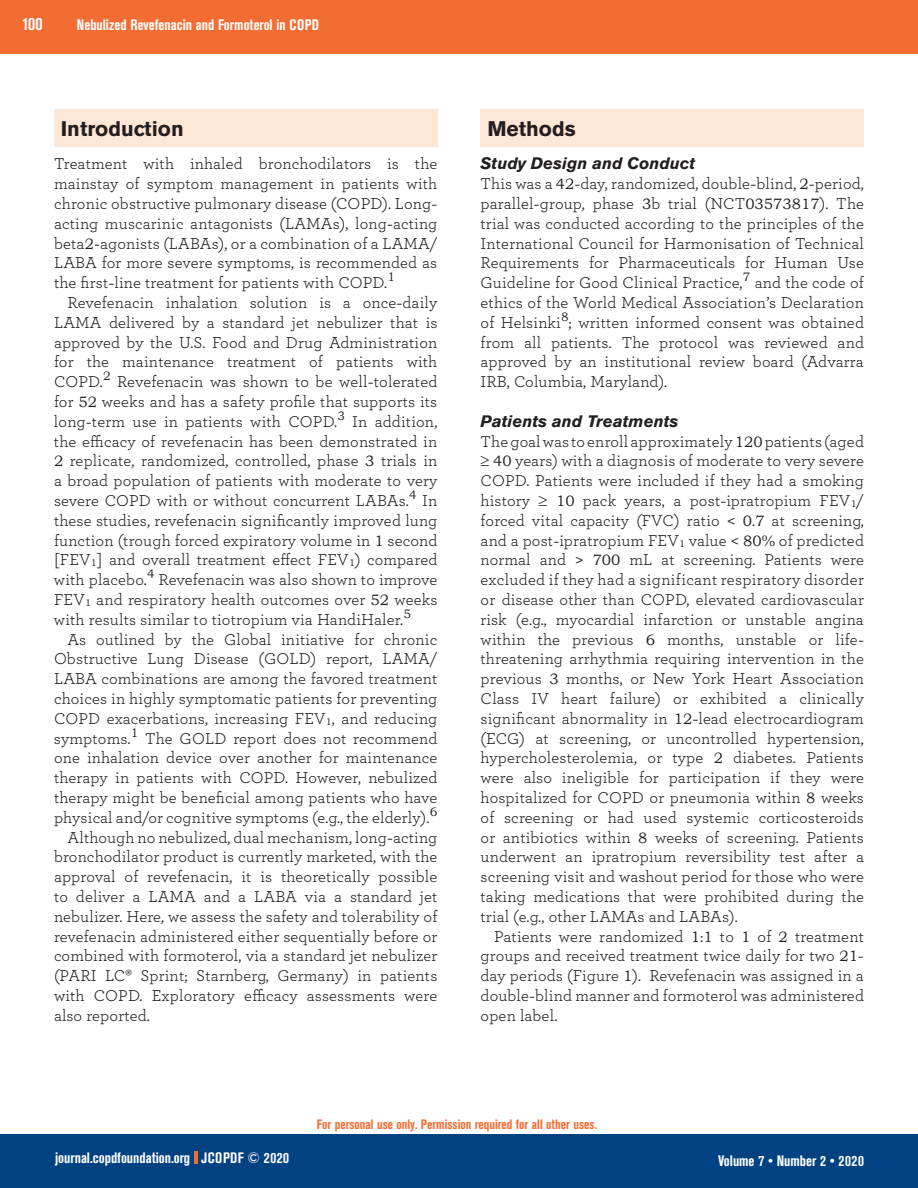
<style>
.page{position:relative;width:918px;height:1188px;background:#fff}
.page>*{position:absolute;margin:0;border:0;box-sizing:border-box;transform-origin:0 0}
.t1{font:700 21px "Akzidenz Grotesk BE";color:#231f20}
.t2{font:700 condensed 18px "Akzidenz Grotesk BE";color:#fff}
.t3{font:16.5px/19.8px "Breathe";letter-spacing:.01em;color:#231f20;text-align:justify}
.t4{font:italic 700 16.5px "Akzidenz Grotesk BQ";color:#231f20}
.t5{font:700 condensed 15px "Akzidenz Grotesk BE";color:#fff}
.t6{font:700 condensed 13.5px "Akzidenz Grotesk BE";color:#f36c32}
.s1{font-family:"Bookman Old Style";font-size:15px}
.s2{font-family:"Bookman Old Style";font-size:9.6px}
</style>
<div class="page">
<div style="left:0;top:1134px;width:918px;height:54px;background:#004282"></div>
<div style="left:0;top:0;width:918px;height:54px;background:#f36c32"></div>
<svg style="left:194px;top:1152px;width:3px;height:12px"></svg>
<div style="left:54px;top:109px;width:383px;height:38px;background:#fee7d4"></div>
<div style="left:481px;top:109px;width:383px;height:38px;background:#fee7d4"></div>
<p class="t2" style="left:22px;top:13px;width:22px">100</p>
<p class="t5" style="left:77px;top:16px;width:244px">Nebulized Revefenacin and Formoterol in COPD</p>
<p class="t1" style="left:61px;top:116px;width:124px">Introduction</p>
<p class="t3" style="left:54px;top:153px;width:385px">Treatment with inhaled bronchodilators is the mainstay of symptom management in patients with chronic obstructive pulmonary disease (COPD). Long&shy;acting muscarinic antagonists (LAMAs), long<span class="s1">-</span>acting beta<span class="s1">2-</span>agonists (LABAs), or a combination of a LAMA/ LABA for more severe symptoms, is recommended as the first<span class="s1">-</span>line treatment for patients with COPD.<sup>1</sup></p>
<p class="t3" style="left:54px;top:292px;width:385px;text-indent:14px">Revefenacin inhalation solution is a once<span class="s1">-</span>daily LAMA delivered by a standard jet nebulizer that is approved by the U.S. Food and Drug Administration for the maintenance treatment of patients with COPD.<sup>2</sup> Revefenacin was shown to be well<span class="s1">-</span>tolerated for <span class="s1">52</span> weeks and has a safety profile that supports its long<span class="s1">-</span>term use in patients with COPD.<sup>3</sup> In addition, the efficacy of revefenacin has been demonstrated in <span class="s1">2</span> replicate, randomized, controlled, phase <span class="s1">3</span> trials in a broad population of patients with moderate to very severe COPD with or without concurrent LABAs.<sup>4</sup> In these studies, revefenacin significantly improved lung function (trough forced expiratory volume in <span class="s1">1</span> second [FEV<span class="s2">1</span>] and overall treatment effect FEV<span class="s2">1</span>) compared with placebo.<sup>4</sup> Revefenacin was also shown to improve FEV<span class="s2">1</span> and respiratory health outcomes over <span class="s1">52</span> weeks with results similar to tiotropium via HandiHaler.<sup>5</sup></p>
<p class="t3" style="left:68px;top:628px;width:371px">As outlined by the Global initiative for chronic</p>
<p class="t3" style="left:54px;top:648px;width:385px">Obstructive Lung Disease (GOLD) report, LAMA/</p>
<p class="t3" style="left:54px;top:668px;width:385px">LABA combinations are among the favored treatment</p>
<p class="t3" style="left:54px;top:688px;width:385px">choices in highly symptomatic patients for preventing</p>
<p class="t3" style="left:54px;top:708px;width:385px">COPD exacerbations, increasing FEV<span class="s2">1</span>, and reducing</p>
<p class="t3" style="left:54px;top:727px;width:385px">symptoms.<sup>1</sup> The GOLD report does not recommend</p>
<p class="t3" style="left:54px;top:747px;width:385px">one inhalation device over another for maintenance</p>
<p class="t3" style="left:54px;top:767px;width:385px">therapy in patients with COPD. However, nebulized</p>
<p class="t3" style="left:54px;top:787px;width:385px">therapy might be beneficial among patients who have</p>
<p class="t3" style="left:54px;top:807px;width:385px">physical and/or cognitive symptoms (e.g., the elderly).<sup>6</sup></p>
<p class="t3" style="left:68px;top:826px;width:371px">Although no nebulized, dual mechanism, long<span class="s1">-</span>acting</p>
<p class="t3" style="left:54px;top:846px;width:385px">bronchodilator product is currently marketed, with the</p>
<p class="t3" style="left:54px;top:866px;width:385px">approval of revefenacin, it is theoretically possible</p>
<p class="t3" style="left:54px;top:886px;width:385px">to deliver a LAMA and a LABA via a standard jet</p>
<p class="t3" style="left:54px;top:906px;width:385px">nebulizer. Here, we assess the safety and tolerability of</p>
<p class="t3" style="left:54px;top:925px;width:385px">revefenacin administered either sequentially before or</p>
<p class="t3" style="left:54px;top:945px;width:385px">combined with formoterol, via a standard jet nebulizer</p>
<p class="t3" style="left:54px;top:965px;width:385px">(PARI LC® Sprint; Starnberg, Germany) in patients</p>
<p class="t3" style="left:54px;top:985px;width:385px">with COPD. Exploratory efficacy assessments were</p>
<p class="t3" style="left:54px;top:1005px;width:97px">also reported.</p>
<p class="t1" style="left:487px;top:116px;width:90px">Methods</p>
<p class="t4" style="left:481px;top:154px;width:216px">Study Design and Conduct</p>
<p class="t3" style="left:481px;top:173px;width:385px">This was a <span class="s1">42-</span>day, randomized, double<span class="s1">-</span>blind, <span class="s1">2-</span>period, parallel<span class="s1">-</span>group, phase <span class="s1">3</span>b trial (NCT<span class="s1">03573817</span>). The trial was conducted according to the principles of the International Council for Harmonisation of Technical Requirements for Pharmaceuticals for Human Use Guideline for Good Clinical Practice,<sup>7</sup> and the code of ethics of the World Medical Association’s Declaration of Helsinki<sup>8</sup>; written informed consent was obtained from all patients. The protocol was reviewed and approved by an institutional review board (Advarra IRB, Columbia, Maryland).</p>
<p class="t4" style="left:481px;top:411px;width:199px">Patients and Treatments</p>
<p class="t3" style="left:481px;top:431px;width:385px">The goal was to enroll approximately <span class="s1">120</span> patients (aged ≥ <span class="s1">40</span> years) with a diagnosis of moderate to very severe COPD. Patients were included if they had a smoking history ≥ <span class="s1">10</span> pack years, a post<span class="s1">-</span>ipratropium FEV<span class="s2">1</span>/ forced vital capacity (FVC) ratio <span class="s1">&lt; 0</span>.<span class="s1">7</span> at screening, and a post<span class="s1">-</span>ipratropium FEV<span class="s2">1</span> value <span class="s1">&lt; 80%</span> of predicted normal and <span class="s1">&gt; 700</span> mL at screening. Patients were excluded if they had a significant respiratory disorder or disease other than COPD, elevated cardiovascular risk (e.g., myocardial infarction or unstable angina within the previous <span class="s1">6</span> months, unstable or life&shy;threatening arrhythmia requiring intervention in the previous <span class="s1">3</span> months, or New York Heart Association Class IV heart failure) or exhibited a clinically significant abnormality in <span class="s1">12-</span>lead electrocardiogram (ECG) at screening, or uncontrolled hypertension, hypercholesterolemia, or type <span class="s1">2</span> diabetes. Patients were also ineligible for participation if they were hospitalized for COPD or pneumonia within <span class="s1">8</span> weeks of screening or had used systemic corticosteroids or antibiotics within <span class="s1">8</span> weeks of screening. Patients underwent an ipratropium reversibility test after a screening visit and washout period for those who were taking medications that were prohibited during the trial (e.g., other LAMAs and LABAs).</p>
<p class="t3" style="left:481px;top:925px;width:385px;text-indent:14px">Patients were randomized <span class="s1">1</span>:<span class="s1">1</span> to <span class="s1">1</span> of <span class="s1">2</span> treatment groups and received treatment twice daily for two <span class="s1">21- </span>day periods (Figure <span class="s1">1</span>). Revefenacin was assigned in a double<span class="s1">-</span>blind manner and formoterol was administered open label.</p>
<p class="t6" style="left:317px;top:1117px;width:282px">For personal use only. Permission required for all other uses.</p>
<p class="t5" style="left:55px;top:1149px;width:236px">journal.copdfoundation.org JCOPDF © 2020</p>
<p class="t5" style="left:718px;top:1152px;width:147px">Volume 7 • Number 2 • 2020</p>
</div>
